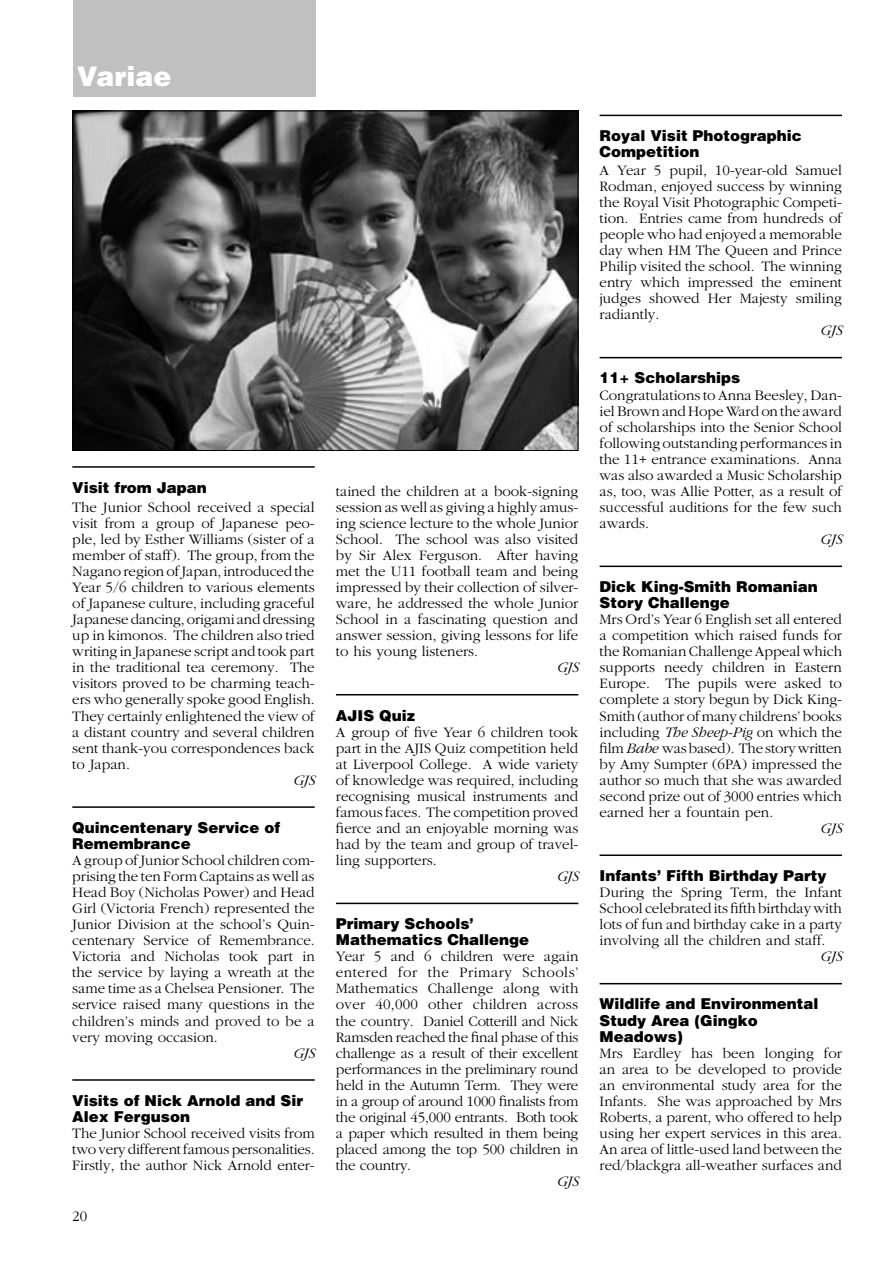
<style>
.page{position:relative;width:893px;height:1263px;background:#fff}
.page>*{position:absolute;margin:0;border:0;box-sizing:border-box;transform-origin:0 0}
.t1{font:900 27px "Helvetica";color:#fff}
.t2{font:300 15px/16px "Garamond";color:#000;text-align:justify}
.t3{font:900 15px/16px "Helvetica";color:#000}
.t4{font:italic 300 15px "Garamond";color:#000}
.s1{font-style:italic}
</style>
<div class="page">
<div style="left:74px;top:0;width:242px;height:97px;background:#c0c0c0"></div>
<hr style="left:72px;top:466px;width:243px;height:2px;background:#000">
<hr style="left:72px;top:806px;width:243px;height:2px;background:#000">
<hr style="left:72px;top:1079px;width:243px;height:2px;background:#000">
<hr style="left:336px;top:694px;width:242px;height:1px;background:#000">
<hr style="left:336px;top:903px;width:242px;height:1px;background:#000">
<hr style="left:600px;top:115px;width:242px;height:1px;background:#000">
<hr style="left:600px;top:357px;width:242px;height:1px;background:#000">
<hr style="left:600px;top:566px;width:242px;height:1px;background:#000">
<hr style="left:600px;top:854px;width:242px;height:2px;background:#000">
<hr style="left:600px;top:983px;width:242px;height:1px;background:#000">
<img style="left:74px;top:113px;width:502px;height:336px">
<h1 class="t1" style="left:77px;top:59px;width:96px">Variae</h1>
<p class="t3" style="left:72px;top:479px;width:136px">Visit from Japan</p>
<p class="t2" style="left:72px;top:499px;width:244px">The Junior School received a special visit from a group of Japanese peo&shy;ple, led by Esther Williams (sister of a member of staff). The group, from the Nagano region of Japan, introduced the Year 5/6 children to various elements of Japanese culture, including graceful Japanese dancing, origami and dressing up in kimonos. The children also tried writing in Japanese script and took part in the traditional tea ceremony. The visitors proved to be charming teach&shy;ers who generally spoke good English.<br>They certainly enlightened the view of a distant country and several children sent thank-you correspondences back to Japan.</p>
<p class="t4" style="left:293px;top:772px;width:24px">GJS</p>
<p class="t3" style="left:72px;top:819px;width:210px">Quincentenary Service of<br>Remembrance</p>
<p class="t2" style="left:72px;top:852px;width:244px">A group of Junior School children com&shy;prising the ten Form Captains as well as Head Boy (Nicholas Power) and Head Girl (Victoria French) represented the Junior Division at the school’s Quin&shy;centenary Service of Remembrance.<br>Victoria and Nicholas took part in the service by laying a wreath at the same time as a Chelsea Pensioner. The service raised many questions in the children’s minds and proved to be a very moving occasion.</p>
<p class="t4" style="left:293px;top:1045px;width:24px">GJS</p>
<p class="t3" style="left:72px;top:1092px;width:232px">Visits of Nick Arnold and Sir<br>Alex Ferguson</p>
<p class="t2" style="left:72px;top:1125px;width:244px">The Junior School received visits from two very different famous personalities.<br>Firstly, the author Nick Arnold enter-</p>
<p class="t2" style="left:72px;top:1209px;width:16px">20</p>
<p class="t2" style="left:336px;top:483px;width:244px">tained the children at a book-signing session as well as giving a highly amus&shy;ing science lecture to the whole Junior School. The school was also visited by Sir Alex Ferguson. After having met the U11 football team and being impressed by their collection of silver&shy;ware, he addressed the whole Junior School in a fascinating question and answer session, giving lessons for life to his young listeners.</p>
<p class="t4" style="left:556px;top:660px;width:24px">GJS</p>
<p class="t3" style="left:336px;top:707px;width:81px">AJIS Quiz</p>
<p class="t2" style="left:336px;top:724px;width:244px">A group of five Year 6 children took part in the AJIS Quiz competition held at Liverpool College. A wide variety of knowledge was required, including recognising musical instruments and famous faces. The competition proved fierce and an enjoyable morning was had by the team and group of travel&shy;ling supporters.</p>
<p class="t4" style="left:556px;top:868px;width:24px">GJS</p>
<p class="t3" style="left:336px;top:915px;width:195px">Primary Schools’<br>Mathematics Challenge</p>
<p class="t2" style="left:336px;top:949px;width:244px">Year 5 and 6 children were again entered for the Primary Schools’ Mathematics Challenge along with over 40,000 other children across the country. Daniel Cotterill and Nick Ramsden reached the final phase of this challenge as a result of their excellent performances in the preliminary round held in the Autumn Term. They were in a group of around 1000 finalists from the original 45,000 entrants. Both took a paper which resulted in them being placed among the top 500 children in the country.</p>
<p class="t4" style="left:556px;top:1173px;width:24px">GJS</p>
<p class="t3" style="left:600px;top:127px;width:204px">Royal Visit Photographic<br>Competition</p>
<p class="t2" style="left:600px;top:162px;width:244px">A Year 5 pupil, 10-year-old Samuel Rodman, enjoyed success by winning the Royal Visit Photographic Competi&shy;tion. Entries came from hundreds of people who had enjoyed a memorable day when HM The Queen and Prince Philip visited the school. The winning entry which impressed the eminent judges showed Her Majesty smiling radiantly.</p>
<p class="t4" style="left:820px;top:322px;width:24px">GJS</p>
<p class="t3" style="left:600px;top:370px;width:142px">11+ Scholarships</p>
<p class="t2" style="left:600px;top:387px;width:244px">Congratulations to Anna Beesley, Dan&shy;iel Brown and Hope Ward on the award of scholarships into the Senior School following outstanding performances in the 11+ entrance examinations. Anna was also awarded a Music Scholarship as, too, was Allie Potter, as a result of successful auditions for the few such awards.</p>
<p class="t4" style="left:820px;top:531px;width:24px">GJS</p>
<p class="t3" style="left:600px;top:578px;width:220px">Dick King-Smith Romanian<br>Story Challenge</p>
<p class="t2" style="left:600px;top:612px;width:244px">Mrs Ord’s Year 6 English set all entered a competition which raised funds for the Romanian Challenge Appeal which supports needy children in Eastern Europe. The pupils were asked to complete a story begun by Dick King-Smith (author of many childrens’ books including <span class="s1">The Sheep-Pig</span> on which the film <span class="s1">Babe</span> was based). The story written by Amy Sumpter (6PA) impressed the author so much that she was awarded second prize out of 3000 entries which earned her a fountain pen.</p>
<p class="t4" style="left:820px;top:820px;width:24px">GJS</p>
<p class="t3" style="left:600px;top:867px;width:229px">Infants’ Fifth Birthday Party</p>
<p class="t2" style="left:600px;top:884px;width:244px">During the Spring Term, the Infant School celebrated its fifth birthday with lots of fun and birthday cake in a party involving all the children and staff.</p>
<p class="t4" style="left:820px;top:948px;width:24px">GJS</p>
<p class="t3" style="left:600px;top:995px;width:220px">Wildlife and Environmental<br>Study Area (Gingko<br>Meadows)</p>
<p class="t2" style="left:600px;top:1045px;width:244px">Mrs Eardley has been longing for an area to be developed to provide an environmental study area for the Infants. She was approached by Mrs Roberts, a parent, who offered to help using her expert services in this area.<br>An area of little-used land between the red/blackgra all-weather surfaces and</p>
</div>
